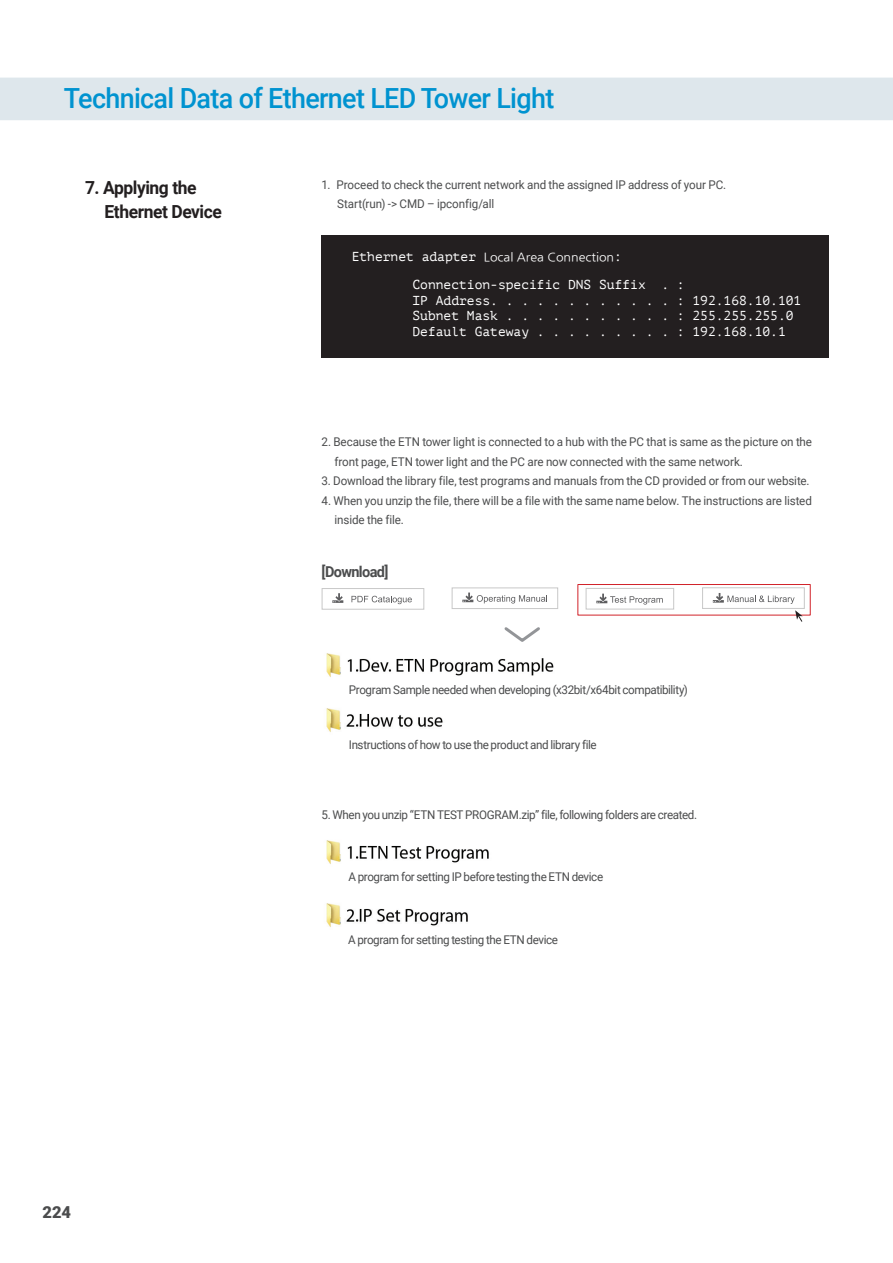
<style>
.page{position:relative;width:893px;height:1263px;background:#fff}
.page>*{position:absolute;margin:0;border:0;box-sizing:border-box;transform-origin:0 0}
.t1{font:500 27.75px "Roboto";letter-spacing:-.025em;color:#0093d0}
.t2{font:700 18px "Roboto";letter-spacing:-.025em;color:#231f20}
.t3{font:900 16.5px "Roboto";color:#4b4c4d}
.본문흘리기{font:700 15px "Roboto";letter-spacing:-.045em;color:#4b4c4d}
.t4{font:12.9px/15.6px "PT Mono";color:#fff}
.본문흘리기-2{font:12px "Roboto";letter-spacing:-.015em;color:#4b4c4d}
.본문흘리기-3{font:12px "Roboto";letter-spacing:-.035em;color:#4b4c4d}
.t5{font:11.85px "Nanum Gothic";color:#fff;scale:1.05 1}
.s1{font-family:"PT Mono";font-size:12.9px}
</style>
<div class="page">
<div style="left:322px;top:235px;width:507px;height:122px;background:#231f20"></div>
<svg style="left:504px;top:627px;width:36px;height:15px"></svg>
<img style="left:326px;top:653px;width:228px;height:24px">
<img style="left:326px;top:708px;width:117px;height:24px">
<img style="left:326px;top:903px;width:142px;height:24px">
<img style="left:326px;top:840px;width:163px;height:24px">
<div style="left:0;top:78px;width:893px;height:42px;background:#dee7ec"></div>
<div style="left:578px;top:584px;width:232px;height:31px;border:1px solid #d1232a"></div>
<svg style="left:795px;top:610px;width:8px;height:12px"></svg>
<div style="left:322px;top:588px;width:102px;height:21px;border:1px solid #c8c8c8"></div>
<svg style="left:332px;top:593px;width:11px;height:10px"></svg>
<svg style="left:351px;top:596px;width:61px;height:8px"></svg>
<div style="left:452px;top:588px;width:106px;height:21px;border:1px solid #c8c8c8"></div>
<svg style="left:462px;top:592px;width:85px;height:11px"></svg>
<div style="left:586px;top:588px;width:88px;height:21px;border:1px solid #c8c8c8"></div>
<svg style="left:596px;top:594px;width:67px;height:11px"></svg>
<div style="left:702px;top:588px;width:102px;height:21px;border:1px solid #c8c8c8"></div>
<svg style="left:713px;top:593px;width:82px;height:11px"></svg>
<p class="t1" style="left:64px;top:79px;width:492px">Technical Data of Ethernet LED Tower Light</p>
<p class="t2" style="left:85px;top:175px;width:113px">7. Applying the</p>
<p class="t2" style="left:105px;top:199px;width:119px">Ethernet Device</p>
<p class="본문흘리기-2" style="left:322px;top:176px;width:406px">1. Proceed to check the current network and the assigned IP address of your PC.</p>
<p class="본문흘리기-2" style="left:337px;top:196px;width:159px">Start(run) -&gt; CMD – ipconfig/all</p>
<p class="t5" style="left:352px;top:252px;width:259px"><span class="s1">Ethernet adapter</span> Local Area Connection<span class="s1">:</span></p>
<p class="t4" style="left:412px;top:277px;width:390px">Connection-specific DNS Suffix . :<br>IP Address. . . . . . . . . . . . : 192.168.10.101<br>Subnet Mask . . . . . . . . . . . : 255.255.255.0<br>Default Gateway . . . . . . . . . : 192.168.10.1</p>
<p class="본문흘리기-2" style="left:322px;top:433px;width:492px">2. Because the ETN tower light is connected to a hub with the PC that is same as the picture on the</p>
<p class="본문흘리기-2" style="left:335px;top:453px;width:410px">front page, ETN tower light and the PC are now connected with the same network.</p>
<p class="본문흘리기-2" style="left:322px;top:472px;width:490px">3. Download the library file, test programs and manuals from the CD provided or from our website.</p>
<p class="본문흘리기-2" style="left:322px;top:492px;width:492px">4. When you unzip the file, there will be a file with the same name below. The instructions are listed</p>
<p class="본문흘리기-2" style="left:335px;top:511px;width:71px">inside the file.</p>
<p class="본문흘리기" style="left:322px;top:561px;width:69px">[Download]</p>
<p class="본문흘리기-3" style="left:349px;top:681px;width:341px">Program Sample needed when developing (x32bit/x64bit compatibility)</p>
<p class="본문흘리기-3" style="left:349px;top:736px;width:249px">Instructions of how to use the product and library file</p>
<p class="본문흘리기-3" style="left:322px;top:806px;width:377px">5. When you unzip “ETN TEST PROGRAM.zip” file, following folders are created.</p>
<p class="본문흘리기-3" style="left:348px;top:869px;width:256px">A program for setting IP before testing the ETN device</p>
<p class="본문흘리기-3" style="left:348px;top:932px;width:211px">A program for setting testing the ETN device</p>
<h3 class="t3" style="left:43px;top:1200px;width:30px">224</h3>
</div>
